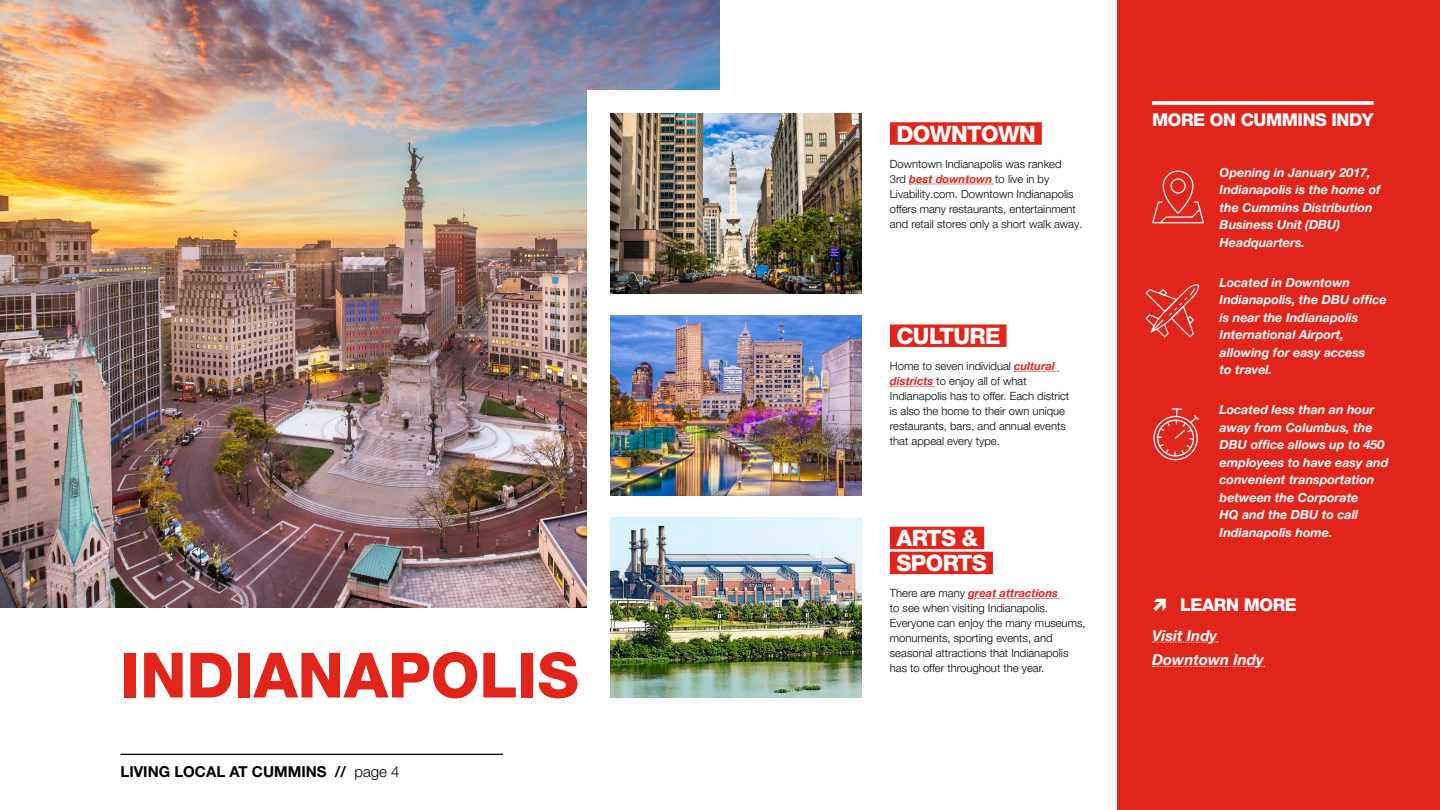
<style>
.page{position:relative;width:1440px;height:810px;background:#fff}
.page>*{position:absolute;margin:0;border:0;box-sizing:border-box;transform-origin:0 0}
.t1{font:800 62.5px "Helvetica Neue LT Pro";color:#e1251b}
.t2{font:800 22.5px/25px "Helvetica Neue LT Pro";letter-spacing:-.025em;color:#fff}
.t3{font:800 17.5px "Helvetica Neue LT Pro";letter-spacing:-.025em;color:#fff}
.t4{font:700 15px "Helvetica Neue LT Pro";color:#000}
.t5{font:italic 700 15px/24.4px "Helvetica Neue LT Pro";color:#fff}
.t6{font:italic 700 12.5px/17.5px "Helvetica Neue LT Pro";color:#fff}
.t7{font:300 11.25px/15px "Helvetica Neue LT Pro";color:#000}
.s1{font-weight:300}
.s2{font-weight:700;font-style:italic;color:#e1251b}
</style>
<div class="page">
<hr style="left:121px;top:754px;width:382px;height:1px;background:#000">
<div style="left:1118px;top:0;width:322px;height:809px;background:#e1251b"></div>
<img style="left:0;top:0;width:720px;height:608px">
<div style="left:588px;top:91px;width:294px;height:633px;background:#fff"></div>
<div style="left:890px;top:324px;width:117px;height:23px;background:#e1251b"></div>
<svg style="left:1014px;top:371px;width:45px;height:1px"></svg>
<svg style="left:890px;top:386px;width:44px;height:1px"></svg>
<div style="left:890px;top:122px;width:152px;height:23px;background:#e1251b"></div>
<svg style="left:909px;top:184px;width:84px;height:1px"></svg>
<div style="left:890px;top:527px;width:94px;height:22px;background:#e1251b"></div>
<div style="left:890px;top:552px;width:103px;height:22px;background:#e1251b"></div>
<svg style="left:968px;top:598px;width:91px;height:1px"></svg>
<img style="left:610px;top:113px;width:251px;height:180px">
<img style="left:610px;top:315px;width:251px;height:180px">
<img style="left:610px;top:518px;width:251px;height:180px">
<svg style="left:1152px;top:101px;width:222px;height:4px"></svg>
<svg style="left:1153px;top:642px;width:65px;height:1px"></svg>
<svg style="left:1153px;top:666px;width:112px;height:1px"></svg>
<svg style="left:1153px;top:408px;width:46px;height:52px"></svg>
<svg style="left:1145px;top:284px;width:54px;height:54px"></svg>
<svg style="left:1152px;top:170px;width:52px;height:54px"></svg>
<h1 class="t1" style="left:121px;top:638px;width:460px">INDIANAPOLIS</h1>
<h3 class="t4" style="left:121px;top:762px;width:280px">LIVING LOCAL AT CUMMINS // <span class="s1">page 4</span></h3>
<h2 class="t2" style="left:896px;top:121px;width:141px">DOWNTOWN</h2>
<p class="t7" style="left:890px;top:156px;width:194px">Downtown Indianapolis was ranked<br>3rd <span class="s2">best downtown</span> to live in by Livability.com. Downtown Indianapolis offers many restaurants, entertainment and retail stores only a short walk away.</p>
<h2 class="t2" style="left:896px;top:323px;width:106px">CULTURE</h2>
<p class="t7" style="left:890px;top:358px;width:181px">Home to seven individual <span class="s2">cultural districts</span> to enjoy all of what Indianapolis has to offer. Each district is also the home to their own unique restaurants, bars, and annual events that appeal every type.</p>
<h2 class="t2" style="left:896px;top:526px;width:92px">ARTS &amp;<br>SPORTS</h2>
<p class="t7" style="left:890px;top:586px;width:197px">There are many <span class="s2">great attractions<br></span>to see when visiting Indianapolis.<br>Everyone can enjoy the many museums, monuments, sporting events, and seasonal attractions that Indianapolis has to offer throughout the year.</p>
<h3 class="t3" style="left:1152px;top:109px;width:223px">MORE ON CUMMINS INDY</h3>
<p class="t6" style="left:1220px;top:163px;width:162px">Opening in January 2017,<br>Indianapolis is the home of the Cummins Distribution<br>Business Unit (DBU)<br>Headquarters.</p>
<p class="t6" style="left:1220px;top:273px;width:169px">Located in Downtown<br>Indianapolis, the DBU office is near the Indianapolis<br>International Airport, allowing for easy access<br>to travel.</p>
<p class="t6" style="left:1220px;top:401px;width:170px">Located less than an hour away from Columbus, the<br>DBU office allows up to 450 employees to have easy and convenient transportation between the Corporate<br>HQ and the DBU to call<br>Indianapolis home.</p>
<h3 class="t3" style="left:1180px;top:594px;width:118px">LEARN MORE</h3>
<h3 class="t5" style="left:1152px;top:623px;width:113px">Visit Indy<br>Downtown Indy</h3>
</div>
